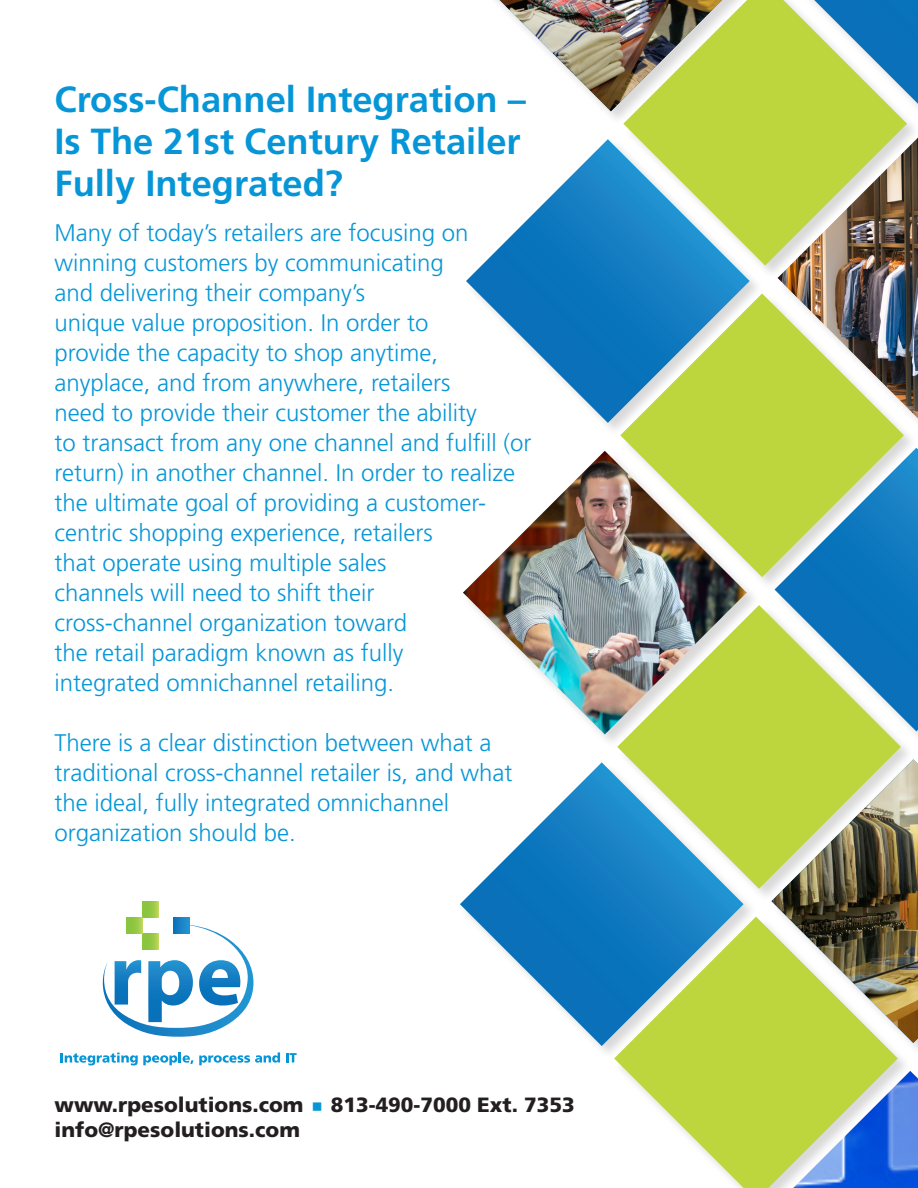
<style>
.page{position:relative;width:918px;height:1188px;background:#fff}
.page>*{position:absolute;margin:0;border:0;box-sizing:border-box;transform-origin:0 0}
.t1{font:700 36.3px/42px "Frutiger";color:#0696d7}
.t2{font:300 24px/30px "Frutiger";color:#0696d7}
.t3{font:900 20.7px "Frutiger";color:#231f20}
</style>
<div class="page">
<img style="left:500px;top:0;width:123px;height:111px">
<svg style="left:466px;top:139px;width:284px;height:284px"></svg>
<div style="left:623px;top:0;width:295px;height:280px;background:#231f20;opacity:.17"></div>
<svg style="left:623px;top:0;width:284px;height:266px;background:#a4c171"></svg>
<div style="left:780px;top:0;width:138px;height:122px;background:#231f20;opacity:.17"></div>
<svg style="left:814px;top:0;width:104px;height:104px"></svg>
<div style="left:463px;top:450px;width:298px;height:298px;background:#231f20;opacity:.17"></div>
<img style="left:463px;top:451px;width:284px;height:283px">
<div style="left:620px;top:293px;width:298px;height:298px;background:#231f20;opacity:.17"></div>
<svg style="left:620px;top:293px;width:284px;height:284px;background:#a1bd70"></svg>
<div style="left:777px;top:136px;width:141px;height:298px;background:#231f20;opacity:.17"></div>
<img style="left:778px;top:138px;width:140px;height:280px">
<svg style="left:460px;top:762px;width:284px;height:284px"></svg>
<div style="left:617px;top:605px;width:298px;height:298px;background:#231f20;opacity:.17"></div>
<svg style="left:617px;top:605px;width:284px;height:284px;background:#a8c57a"></svg>
<div style="left:774px;top:447px;width:144px;height:298px;background:#231f20;opacity:.17"></div>
<svg style="left:775px;top:448px;width:143px;height:283px;background:#6ca99e"></svg>
<svg style="left:614px;top:917px;width:284px;height:271px;fill:#bdd63e"></svg>
<div style="left:771px;top:759px;width:147px;height:298px;background:#231f20;opacity:.17"></div>
<img style="left:771px;top:759px;width:147px;height:284px">
<div style="left:768px;top:1070px;width:150px;height:118px;background:#231f20;opacity:.17"></div>
<img style="left:793px;top:1071px;width:125px;height:117px">
<svg style="left:142px;top:901px;width:16px;height:16px"></svg>
<svg style="left:126px;top:917px;width:16px;height:8px"></svg>
<svg style="left:173px;top:917px;width:16px;height:8px"></svg>
<svg style="left:103px;top:925px;width:150px;height:112px"></svg>
<svg style="left:60px;top:1052px;width:220px;height:13px"></svg>
<svg style="left:286px;top:1053px;width:11px;height:10px"></svg>
<p class="t1" style="left:55px;top:78px;width:473px">Cross-Channel Integration –</p>
<p class="t1" style="left:55px;top:120px;width:468px">Is The 21st Century Retailer<br>Fully Integrated?</p>
<p class="t2" style="left:55px;top:218px;width:478px">Many of today’s retailers are focusing on winning customers by communicating<br>and delivering their company’s<br>unique value proposition. In order to<br>provide the capacity to shop anytime, anyplace, and from anywhere, retailers<br>need to provide their customer the ability<br>to transact from any one channel and fulfill (or return) in another channel. In order to realize the ultimate goal of providing a customer&shy;centric shopping experience, retailers<br>that operate using multiple sales<br>channels will need to shift their<br>cross-channel organization toward<br>the retail paradigm known as fully<br>integrated omnichannel retailing.</p>
<p class="t2" style="left:55px;top:728px;width:459px">There is a clear distinction between what a traditional cross-channel retailer is, and what the ideal, fully integrated omnichannel organization should be.</p>
<p class="t3" style="left:55px;top:1093px;width:250px">www.rpesolutions.com</p>
<p class="t3" style="left:331px;top:1093px;width:245px">813-490-7000 Ext. 7353</p>
<p class="t3" style="left:55px;top:1117px;width:247px">info@rpesolutions.com</p>
</div>
